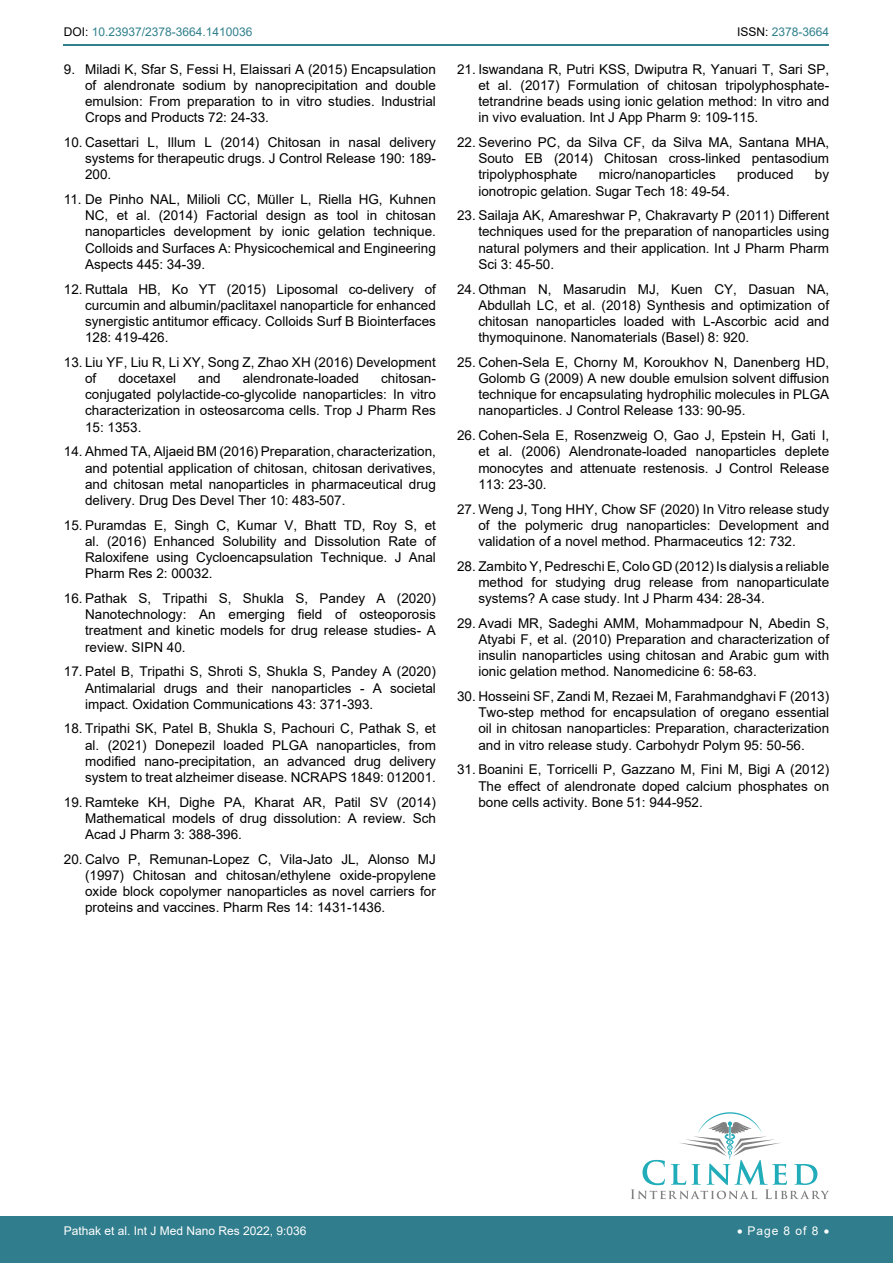
<style>
.page{position:relative;width:893px;height:1263px;background:#fff}
.page>*{position:absolute;margin:0;border:0;box-sizing:border-box;transform-origin:0 0}
.t1{font:13.5px/16.2px "Arial";color:#000;text-align:justify}
.t2{font:12px "Arial";color:#fff}
.t3{font:12px "Arial";color:#30808d}
.s1{color:#000}
</style>
<div class="page">
<hr style="left:64px;top:45px;width:765px;height:1px;background:#30808d">
<div style="left:0;top:1217px;width:893px;height:46px;background:#307d8d"></div>
<svg style="left:631px;top:1112px;width:198px;height:87px"></svg>
<p class="t3" style="left:64px;top:24px;width:190px"><span class="s1">DOI:</span> 10.23937/2378-3664.1410036</p>
<p class="t3" style="left:737px;top:24px;width:94px"><span class="s1">ISSN:</span> 2378-3664</p>
<p class="t1" style="left:85px;top:61px;width:352px;text-indent:-21px">9. Miladi K, Sfar S, Fessi H, Elaissari A (2015) Encapsulation of alendronate sodium by nanoprecipitation and double emulsion: From preparation to in vitro studies. Industrial Crops and Products 72: 24-33.</p>
<p class="t1" style="left:85px;top:134px;width:352px;text-indent:-21px">10. Casettari L, Illum L (2014) Chitosan in nasal delivery systems for therapeutic drugs. J Control Release 190: 189- 200.</p>
<p class="t1" style="left:85px;top:191px;width:352px;text-indent:-21px">11. De Pinho NAL, Milioli CC, Müller L, Riella HG, Kuhnen NC, et al. (2014) Factorial design as tool in chitosan nanoparticles development by ionic gelation technique.<br>Colloids and Surfaces A: Physicochemical and Engineering Aspects 445: 34-39.</p>
<p class="t1" style="left:85px;top:281px;width:352px;text-indent:-21px">12. Ruttala HB, Ko YT (2015) Liposomal co-delivery of curcumin and albumin/paclitaxel nanoparticle for enhanced synergistic antitumor efficacy. Colloids Surf B Biointerfaces 128: 419-426.</p>
<p class="t1" style="left:85px;top:354px;width:352px;text-indent:-21px">13. Liu YF, Liu R, Li XY, Song Z, Zhao XH (2016) Development of</p>
<p class="t1" style="left:85px;top:370px;width:352px;text-indent:296px">chitosan&shy;conjugated polylactide-co-glycolide nanoparticles: In vitro characterization in osteosarcoma cells. Trop J Pharm Res 15: 1353.</p>
<p class="t1" style="left:85px;top:443px;width:352px;text-indent:-21px">14. Ahmed TA, Aljaeid BM (2016) Preparation, characterization, and potential application of chitosan, chitosan derivatives, and chitosan metal nanoparticles in pharmaceutical drug delivery. Drug Des Devel Ther 10: 483-507.</p>
<p class="t1" style="left:85px;top:517px;width:352px;text-indent:-21px">15. Puramdas E, Singh C, Kumar V, Bhatt TD, Roy S, et al. (2016) Enhanced Solubility and Dissolution Rate of Raloxifene using Cycloencapsulation Technique. J Anal Pharm Res 2: 00032.</p>
<p class="t1" style="left:85px;top:590px;width:352px;text-indent:-21px">16. Pathak S, Tripathi S, Shukla S, Pandey A (2020)<br>Nanotechnology: An emerging field of osteoporosis treatment and kinetic models for drug release studies- A review. SIPN 40.</p>
<p class="t1" style="left:85px;top:663px;width:352px;text-indent:-21px">17. Patel B, Tripathi S, Shroti S, Shukla S, Pandey A (2020)<br>Antimalarial drugs and their nanoparticles - A societal impact. Oxidation Communications 43: 371-393.</p>
<p class="t1" style="left:85px;top:720px;width:352px;text-indent:-21px">18. Tripathi SK, Patel B, Shukla S, Pachouri C, Pathak S, et al. (2021) Donepezil loaded PLGA nanoparticles, from modified nano-precipitation, an advanced drug delivery system to treat alzheimer disease. NCRAPS 1849: 012001.</p>
<p class="t1" style="left:85px;top:794px;width:352px;text-indent:-21px">19. Ramteke KH, Dighe PA, Kharat AR, Patil SV (2014)<br>Mathematical models of drug dissolution: A review. Sch Acad J Pharm 3: 388-396.</p>
<p class="t1" style="left:85px;top:851px;width:352px;text-indent:-21px">20. Calvo P, Remunan-Lopez C, Vila-Jato JL, Alonso MJ (1997) Chitosan and chitosan/ethylene oxide-propylene oxide block copolymer nanoparticles as novel carriers for proteins and vaccines. Pharm Res 14: 1431-1436.</p>
<p class="t1" style="left:118px;top:370px;width:59px">docetaxel</p>
<p class="t1" style="left:198px;top:370px;width:24px">and</p>
<p class="t1" style="left:243px;top:370px;width:118px">alendronate-loaded</p>
<p class="t1" style="left:478px;top:61px;width:352px;text-indent:-21px">21. Iswandana R, Putri KSS, Dwiputra R, Yanuari T, Sari SP, et al. (2017) Formulation of chitosan tripolyphosphate&shy;tetrandrine beads using ionic gelation method: In vitro and in vivo evaluation. Int J App Pharm 9: 109-115.</p>
<p class="t1" style="left:478px;top:134px;width:352px;text-indent:-21px">22. Severino PC, da Silva CF, da Silva MA, Santana MHA, Souto EB (2014) Chitosan cross-linked pentasodium tripolyphosphate</p>
<p class="t1" style="left:599px;top:166px;width:119px">micro/nanoparticles</p>
<p class="t1" style="left:737px;top:166px;width:58px">produced</p>
<p class="t1" style="left:815px;top:166px;width:16px">by</p>
<p class="t1" style="left:478px;top:183px;width:253px">ionotropic gelation. Sugar Tech 18: 49-54.</p>
<p class="t1" style="left:478px;top:207px;width:352px;text-indent:-21px">23. Sailaja AK, Amareshwar P, Chakravarty P (2011) Different techniques used for the preparation of nanoparticles using natural polymers and their application. Int J Pharm Pharm Sci 3: 45-50.</p>
<p class="t1" style="left:478px;top:281px;width:352px;text-indent:-21px">24. Othman N, Masarudin MJ, Kuen CY, Dasuan NA, Abdullah LC, et al. (2018) Synthesis and optimization of chitosan nanoparticles loaded with L-Ascorbic acid and thymoquinone. Nanomaterials (Basel) 8: 920.</p>
<p class="t1" style="left:478px;top:354px;width:352px;text-indent:-21px">25. Cohen-Sela E, Chorny M, Koroukhov N, Danenberg HD, Golomb G (2009) A new double emulsion solvent diffusion technique for encapsulating hydrophilic molecules in PLGA nanoparticles. J Control Release 133: 90-95.</p>
<p class="t1" style="left:478px;top:427px;width:352px;text-indent:-21px">26. Cohen-Sela E, Rosenzweig O, Gao J, Epstein H, Gati I, et al. (2006) Alendronate-loaded nanoparticles deplete monocytes and attenuate restenosis. J Control Release 113: 23-30.</p>
<p class="t1" style="left:478px;top:501px;width:352px;text-indent:-21px">27. Weng J, Tong HHY, Chow SF (2020) In Vitro release study of the polymeric drug nanoparticles: Development and validation of a novel method. Pharmaceutics 12: 732.</p>
<p class="t1" style="left:478px;top:558px;width:352px;text-indent:-21px">28. Zambito Y, Pedreschi E, Colo GD (2012) Is dialysis a reliable method for studying drug release from nanoparticulate systems? A case study. Int J Pharm 434: 28-34.</p>
<p class="t1" style="left:478px;top:615px;width:352px;text-indent:-21px">29. Avadi MR, Sadeghi AMM, Mohammadpour N, Abedin S, Atyabi F, et al. (2010) Preparation and characterization of insulin nanoparticles using chitosan and Arabic gum with ionic gelation method. Nanomedicine 6: 58-63.</p>
<p class="t1" style="left:478px;top:688px;width:352px;text-indent:-21px">30. Hosseini SF, Zandi M, Rezaei M, Farahmandghavi F (2013)<br>Two-step method for encapsulation of oregano essential oil in chitosan nanoparticles: Preparation, characterization and in vitro release study. Carbohydr Polym 95: 50-56.</p>
<p class="t1" style="left:478px;top:761px;width:352px;text-indent:-21px">31. Boanini E, Torricelli P, Gazzano M, Fini M, Bigi A (2012)<br>The effect of alendronate doped calcium phosphates on bone cells activity. Bone 51: 944-952.</p>
<p class="t2" style="left:64px;top:1223px;width:244px">Pathak et al. Int J Med Nano Res 2022, 9:036</p>
<p class="t2" style="left:737px;top:1223px;width:94px">• Page 8 of 8 •</p>
</div>
